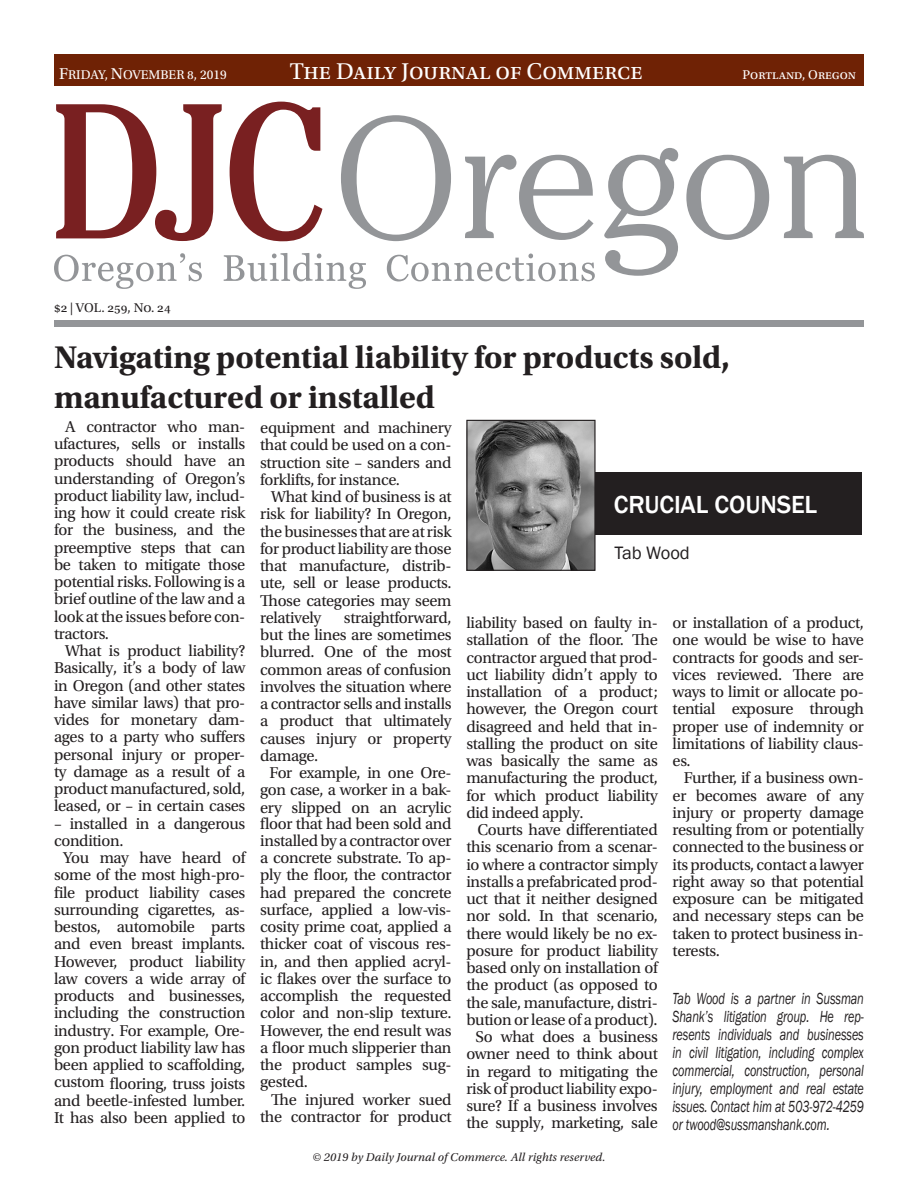
<style>
.page{position:relative;width:918px;height:1188px;background:#fff}
.page>*{position:absolute;margin:0;border:0;box-sizing:border-box;transform-origin:0 0}
.Headline_1{font:700 33px/39.6px "Utopia Std";letter-spacing:-.005em;color:#231f20}
.Calendar_Tagline{font:500 25.35px "Franklin Gothic";letter-spacing:-.005em;color:#fff}
.t1{font:24px "Utopia Std";color:#fff}
.Calendar_Tagline-2{font:18.45px "Franklin Gothic";letter-spacing:-.005em;color:#231f20}
.Column_Body_Copy{font:16.5px/17.2px "Utopia Std";letter-spacing:-.02em;color:#231f20;text-align:justify}
.Column_Tagline{font:italic 16.5px/18px "Franklin Gothic";letter-spacing:-.01em;color:#231f20;text-align:justify;scale:.74 1}
.t2{font:13.35px "Utopia Std";color:#fff}
.t3{font:13.35px "Utopia Std";color:#231f20}
.t4{font:italic 12px "Utopia Std";letter-spacing:.01em;color:#231f20}
.s1{font-size:16.5px}
</style>
<div class="page">
<div style="left:54px;top:54px;width:810px;height:31px;background:#6f2205"></div>
<div style="left:54px;top:320px;width:810px;height:6px;background:#939598"></div>
<svg style="left:341px;top:115px;width:110px;height:126px"></svg>
<svg style="left:465px;top:155px;width:129px;height:85px"></svg>
<svg style="left:604px;top:148px;width:74px;height:128px"></svg>
<svg style="left:686px;top:155px;width:83px;height:85px"></svg>
<svg style="left:784px;top:155px;width:80px;height:83px"></svg>
<svg style="left:54px;top:253px;width:148px;height:36px"></svg>
<svg style="left:224px;top:253px;width:142px;height:36px"></svg>
<svg style="left:387px;top:254px;width:208px;height:27px"></svg>
<svg style="left:56px;top:104px;width:166px;height:137px"></svg>
<svg style="left:230px;top:102px;width:92px;height:140px"></svg>
<div style="left:560px;top:472px;width:302px;height:62px;background:#231f20"></div>
<img style="left:468px;top:422px;width:126px;height:147px">
<div style="left:466px;top:420px;width:130px;height:151px;border:1px solid #231f20"></div>
<p class="t2" style="left:59px;top:67px;width:169px"><span class="s1">F</span>RIDAY, <span class="s1">N</span>OVEMBER 8, 2019</p>
<h3 class="t1" style="left:290px;top:58px;width:355px">The Daily Journal of Commerce</h3>
<p class="t2" style="left:743px;top:67px;width:115px">Portland, Oregon</p>
<p class="t3" style="left:54px;top:301px;width:118px">$2 | VOL. 259, No. 24</p>
<p class="Headline_1" style="left:54px;top:338px;width:677px">Navigating potential liability for products sold, manufactured or installed</p>
<p class="Column_Body_Copy" style="left:54px;top:418px;width:193px;text-indent:11px">A contractor who man&shy;ufactures, sells or installs products should have an understanding of Oregon’s product liability law, includ&shy;ing how it could create risk for the business, and the preemptive steps that can be taken to mitigate those potential risks. Following is a brief outline of the law and a look at the issues before con&shy;tractors.</p>
<p class="Column_Body_Copy" style="left:54px;top:642px;width:193px;text-indent:11px">What is product liability?<br>Basically, it’s a body of law in Oregon (and other states have similar laws) that pro&shy;vides for monetary dam&shy;ages to a party who suffers personal injury or proper&shy;ty damage as a result of a product manufactured, sold, leased, or – in certain cases</p>
<p class="Column_Body_Copy" style="left:54px;top:815px;width:193px">– installed in a dangerous condition.</p>
<p class="Column_Body_Copy" style="left:54px;top:849px;width:193px;text-align:center">You may have heard of some of the most high-pro&shy;file product liability cases surrounding cigarettes, as&shy;bestos, automobile parts and even breast implants.<br>However, product liability law covers a wide array of products and businesses, including the construction industry. For example, Ore&shy;gon product liability law has been applied to scaffolding, custom flooring, truss joists and beetle-infested lumber.<br>It has also been applied to</p>
<p class="Column_Body_Copy" style="left:260px;top:419px;width:193px">equipment and machinery that could be used on a con&shy;struction site – sanders and forklifts, for instance.</p>
<p class="Column_Body_Copy" style="left:260px;top:488px;width:193px;text-indent:11px">What kind of business is at risk for liability? In Oregon, the businesses that are at risk for product liability are those that manufacture, distrib&shy;ute, sell or lease products.<br>Those categories may seem relatively</p>
<p class="Column_Body_Copy" style="left:260px;top:609px;width:193px;text-indent:84px">straightforward, but the lines are sometimes blurred. One of the most common areas of confusion involves the situation where a contractor sells and installs a product that ultimately causes injury or property damage.</p>
<p class="Column_Body_Copy" style="left:260px;top:764px;width:193px;text-indent:9px">For example, in one Ore&shy;gon case, a worker in a bak&shy;ery slipped on an acrylic floor that had been sold and installed by a contractor over a concrete substrate. To ap&shy;ply the floor, the contractor had prepared the concrete surface, applied a low-vis&shy;cosity prime coat, applied a thicker coat of viscous res&shy;in, and then applied acryl&shy;ic flakes over the surface to accomplish the requested color and non-slip texture.<br>However, the end result was a floor much slipperier than the product samples sug&shy;gested.</p>
<p class="Column_Body_Copy" style="left:260px;top:1091px;width:193px;text-align:right">The injured worker sued the contractor for product</p>
<p class="Calendar_Tagline" style="left:614px;top:489px;width:205px">CRUCIAL COUNSEL</p>
<p class="Calendar_Tagline-2" style="left:615px;top:542px;width:77px">Tab Wood</p>
<p class="Column_Body_Copy" style="left:466px;top:614px;width:193px">liability based on faulty in&shy;stallation of the floor. The contractor argued that prod&shy;uct liability didn’t apply to installation of a product; however, the Oregon court disagreed and held that in&shy;stalling the product on site was basically the same as manufacturing the product, for which product liability did indeed apply.</p>
<p class="Column_Body_Copy" style="left:466px;top:821px;width:193px;text-indent:11px">Courts have differentiated this scenario from a scenar&shy;io where a contractor simply installs a prefabricated prod&shy;uct that it neither designed nor sold. In that scenario, there would likely be no ex&shy;posure for product liability based only on installation of the product (as opposed to the sale, manufacture, distri&shy;bution or lease of a product).</p>
<p class="Column_Body_Copy" style="left:466px;top:1028px;width:193px;text-align:center">So what does a business owner need to think about in regard to mitigating the risk of product liability expo&shy;sure? If a business involves the supply, marketing, sale</p>
<p class="Column_Body_Copy" style="left:673px;top:614px;width:193px">or installation of a product, one would be wise to have contracts for goods and ser&shy;vices reviewed. There are ways to limit or allocate po&shy;tential exposure through proper use of indemnity or limitations of liability claus&shy;es.</p>
<p class="Column_Body_Copy" style="left:673px;top:770px;width:193px;text-indent:11px">Further, if a business own&shy;er becomes aware of any injury or property damage resulting from or potentially connected to the business or its products, contact a lawyer right away so that potential exposure can be mitigated and necessary steps can be taken to protect business in&shy;terests.</p>
<p class="Column_Tagline" style="left:673px;top:990px;width:260px">Tab Wood is a partner in Sussman Shank’s litigation group. He rep&shy;resents individuals and businesses in civil litigation, including complex commercial, construction, personal injury, employment and real estate issues. Contact him at 503-972-4259 or twood@sussmanshank.com.</p>
<p class="t4" style="left:313px;top:1150px;width:294px">© 2019 by Daily Journal of Commerce. All rights reserved.</p>
</div>
